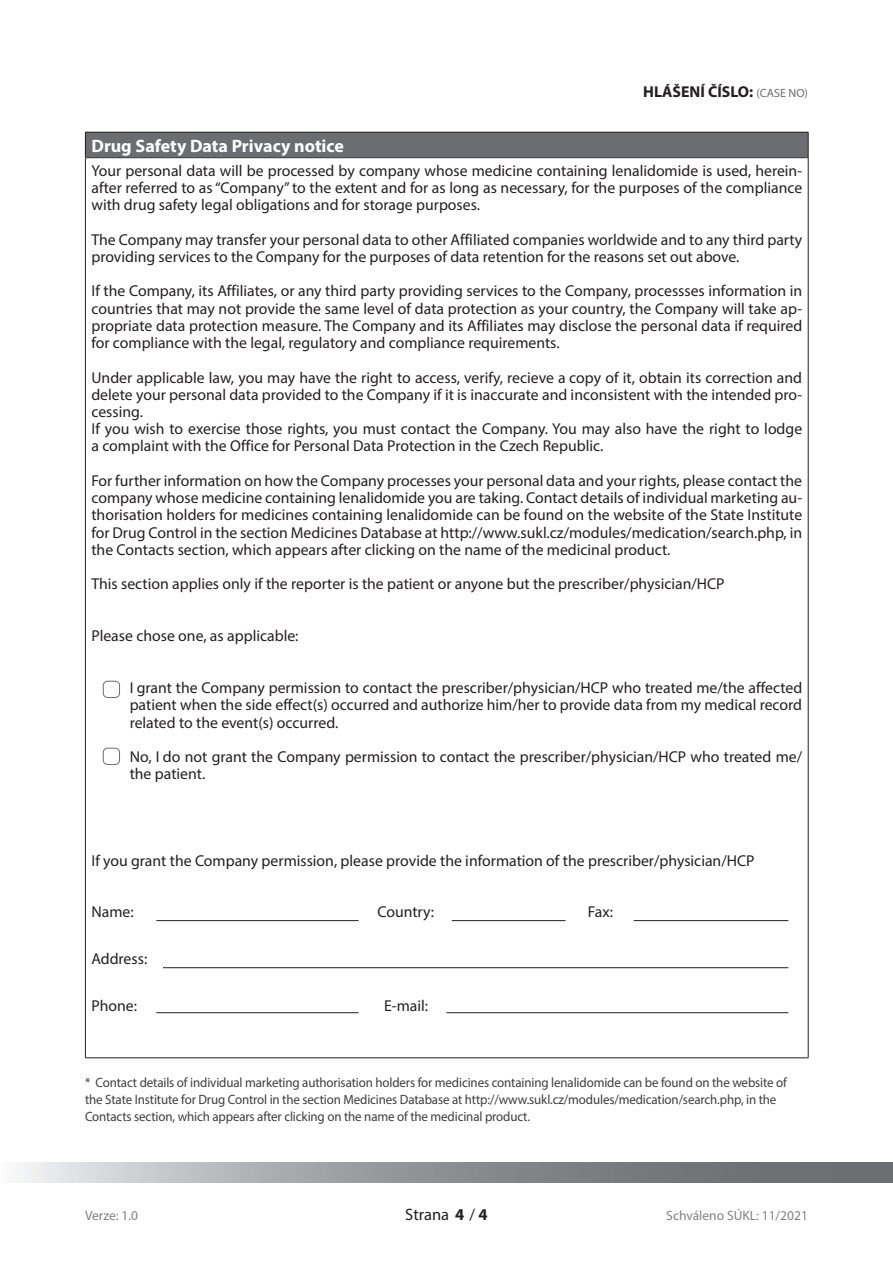
<style>
.page{position:relative;width:893px;height:1263px;background:#fff}
.page>*{position:absolute;margin:0;border:0;box-sizing:border-box;transform-origin:0 0}
.t1{font:700 18px "Myriad Pro";color:#fff}
.t2{font:16.5px "Myriad Pro";color:#231f20}
.t3{font:700 16.5px "Myriad Pro";color:#231f20}
.t4{font:15.75px/17.2px "Myriad Pro";color:#231f20;text-align:justify}
.t5{font:700 15.75px "Myriad Pro";color:#231f20}
.t6{font:13.5px/17.2px "Myriad Pro";letter-spacing:-.01em;color:#3e3e3f;scale:.96 1}
.t7{font:13.5px "Myriad Pro";color:#808285}
.s1{font-weight:400;font-size:12px;color:#6c6d70}
</style>
<div class="page">
<div style="left:85px;top:132px;width:723px;height:26px;background:#6c6d70"></div>
<hr style="left:85px;top:132px;width:724px;height:1px;background:#231f20">
<svg style="left:85px;top:133px;width:1px;height:24px"></svg>
<svg style="left:808px;top:133px;width:1px;height:24px"></svg>
<hr style="left:85px;top:157px;width:724px;height:1px;background:#231f20">
<hr style="left:85px;top:158px;width:1px;height:899px;background:#231f20">
<hr style="left:808px;top:158px;width:1px;height:899px;background:#231f20">
<hr style="left:85px;top:1057px;width:724px;height:1px;background:#231f20">
<svg style="left:20px;top:1162px;width:873px;height:20px;background:#97989b"></svg>
<hr style="left:156px;top:920px;width:203px;height:1px;background:#231f20">
<hr style="left:156px;top:1012px;width:203px;height:1px;background:#231f20">
<hr style="left:446px;top:1012px;width:342px;height:1px;background:#231f20">
<hr style="left:163px;top:967px;width:625px;height:1px;background:#231f20">
<hr style="left:452px;top:920px;width:114px;height:1px;background:#231f20">
<hr style="left:634px;top:920px;width:154px;height:1px;background:#231f20">
<div style="left:103px;top:681px;width:17px;height:17px;border:1px solid #6c6d70;border-radius:4px"></div>
<div style="left:103px;top:748px;width:17px;height:17px;border:1px solid #6c6d70;border-radius:4px"></div>
<p class="t5" style="left:643px;top:81px;width:166px">HLÁŠENÍ ČÍSLO: <span class="s1">(CASE NO)</span></p>
<p class="t1" style="left:91px;top:134px;width:254px">Drug Safety Data Privacy notice</p>
<p class="t4" style="left:91px;top:161px;width:712px">Your personal data will be processed by company whose medicine containing lenalidomide is used, herein&shy;after referred to as “Company” to the extent and for as long as necessary, for the purposes of the compliance with drug safety legal obligations and for storage purposes.</p>
<p class="t4" style="left:91px;top:230px;width:712px">The Company may transfer your personal data to other Affiliated companies worldwide and to any third party providing services to the Company for the purposes of data retention for the reasons set out above.</p>
<p class="t4" style="left:91px;top:282px;width:712px">If the Company, its Affiliates, or any third party providing services to the Company, processses information in countries that may not provide the same level of data protection as your country, the Company will take ap&shy;propriate data protection measure. The Company and its Affiliates may disclose the personal data if required for compliance with the legal, regulatory and compliance requirements.</p>
<p class="t4" style="left:91px;top:368px;width:712px;text-align:left">Under applicable law, you may have the right to access, verify, recieve a copy of it, obtain its correction and delete your personal data provided to the Company if it is inaccurate and inconsistent with the intended pro&shy;cessing.<br>If you wish to exercise those rights, you must contact the Company. You may also have the right to lodge a complaint with the Office for Personal Data Protection in the Czech Republic.</p>
<p class="t4" style="left:91px;top:472px;width:712px">For further information on how the Company processes your personal data and your rights, please contact the company whose medicine containing lenalidomide you are taking. Contact details of individual marketing au&shy;thorisation holders for medicines containing lenalidomide can be found on the website of the State Institute for Drug Control in the section Medicines Database at http://www.sukl.cz/modules/medication/search.php, in the Contacts section, which appears after clicking on the name of the medicinal product.</p>
<p class="t4" style="left:91px;top:575px;width:635px">This section applies only if the reporter is the patient or anyone but the prescriber/physician/HCP</p>
<p class="t4" style="left:91px;top:627px;width:209px">Please chose one, as applicable:</p>
<p class="t4" style="left:130px;top:679px;width:674px">I grant the Company permission to contact the prescriber/physician/HCP who treated me/the affected patient when the side effect(s) occurred and authorize him/her to provide data from my medical record related to the event(s) occurred.</p>
<p class="t4" style="left:130px;top:748px;width:674px">No, I do not grant the Company permission to contact the prescriber/physician/HCP who treated me/ the patient.</p>
<p class="t4" style="left:91px;top:851px;width:665px">If you grant the Company permission, please provide the information of the prescriber/physician/HCP</p>
<p class="t4" style="left:91px;top:903px;width:44px">Name:</p>
<p class="t4" style="left:377px;top:903px;width:58px">Country:</p>
<p class="t4" style="left:588px;top:903px;width:27px">Fax:</p>
<p class="t4" style="left:91px;top:950px;width:57px">Address:</p>
<p class="t4" style="left:91px;top:997px;width:47px">Phone:</p>
<p class="t4" style="left:384px;top:997px;width:45px">E-mail:</p>
<p class="t6" style="left:85px;top:1073px;width:733px">* Contact details of individual marketing authorisation holders for medicines containing lenalidomide can be found on the website of the State Institute for Drug Control in the section Medicines Database at http://www.sukl.cz/modules/medication/search.php, in the<br>Contacts section, which appears after clicking on the name of the medicinal product.</p>
<p class="t7" style="left:85px;top:1207px;width:55px">Verze: 1.0</p>
<p class="t2" style="left:405px;top:1205px;width:71px">Strana /</p>
<p class="t3" style="left:455px;top:1204px;width:34px">4 4</p>
<p class="t7" style="left:666px;top:1207px;width:143px">Schváleno SÚKL: 11/2021</p>
</div>
